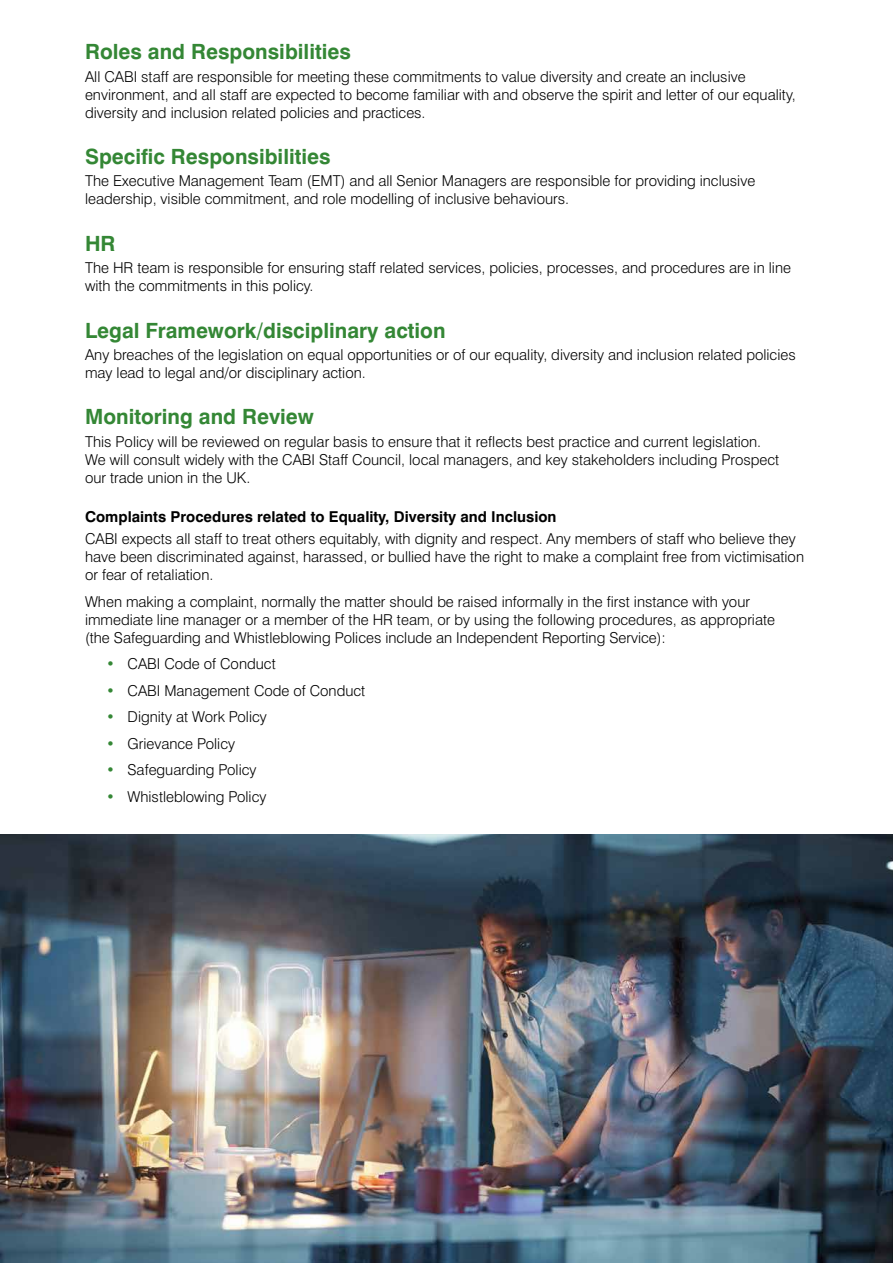
<style>
.page{position:relative;width:893px;height:1263px;background:#fff}
.page>*{position:absolute;margin:0;border:0;box-sizing:border-box;transform-origin:0 0}
.t1{font:700 21px "Swiss 721 BT";color:#348735}
.t2{font:300 15px/18px "Swiss 721 BT";color:#000}
.t3{font:700 15px "Swiss 721 BT";color:#000}
.s1{color:#348735}
</style>
<div class="page">
<img style="left:0;top:835px;width:893px;height:428px">
<h1 class="t1" style="left:85px;top:39px;width:267px">Roles and Responsibilities</h1>
<p class="t2" style="left:85px;top:67px;width:712px">All CABI staff are responsible for meeting these commitments to value diversity and create an inclusive environment, and all staff are expected to become familiar with and observe the spirit and letter of our equality, diversity and inclusion related policies and practices.</p>
<h1 class="t1" style="left:85px;top:144px;width:247px">Specific Responsibilities</h1>
<p class="t2" style="left:85px;top:172px;width:672px">The Executive Management Team (EMT) and all Senior Managers are responsible for providing inclusive leadership, visible commitment, and role modelling of inclusive behaviours.</p>
<h1 class="t1" style="left:85px;top:231px;width:32px">HR</h1>
<p class="t2" style="left:85px;top:259px;width:707px">The HR team is responsible for ensuring staff related services, policies, processes, and procedures are in line with the commitments in this policy.</p>
<h1 class="t1" style="left:85px;top:317px;width:362px">Legal Framework/disciplinary action</h1>
<p class="t2" style="left:85px;top:345px;width:712px">Any breaches of the legislation on equal opportunities or of our equality, diversity and inclusion related policies may lead to legal and/or disciplinary action.</p>
<h1 class="t1" style="left:85px;top:404px;width:230px">Monitoring and Review</h1>
<p class="t2" style="left:85px;top:432px;width:696px">This Policy will be reviewed on regular basis to ensure that it reflects best practice and current legislation.<br>We will consult widely with the CABI Staff Council, local managers, and key stakeholders including Prospect our trade union in the UK.</p>
<p class="t3" style="left:85px;top:507px;width:473px">Complaints Procedures related to Equality, Diversity and Inclusion</p>
<p class="t2" style="left:85px;top:530px;width:720px">CABI expects all staff to treat others equitably, with dignity and respect. Any members of staff who believe they have been discriminated against, harassed, or bullied have the right to make a complaint free from victimisation or fear of retaliation.</p>
<p class="t2" style="left:85px;top:592px;width:691px">When making a complaint, normally the matter should be raised informally in the first instance with your immediate line manager or a member of the HR team, or by using the following procedures, as appropriate (the Safeguarding and Whistleblowing Polices include an Independent Reporting Service):</p>
<p class="t2" style="left:106px;top:655px;width:171px"><span class="s1">•</span> CABI Code of Conduct</p>
<p class="t2" style="left:106px;top:681px;width:261px"><span class="s1">•</span> CABI Management Code of Conduct</p>
<p class="t2" style="left:106px;top:708px;width:162px"><span class="s1">•</span> Dignity at Work Policy</p>
<p class="t2" style="left:106px;top:734px;width:130px"><span class="s1">•</span> Grievance Policy</p>
<p class="t2" style="left:106px;top:761px;width:152px"><span class="s1">•</span> Safeguarding Policy</p>
<p class="t2" style="left:106px;top:787px;width:162px"><span class="s1">•</span> Whistleblowing Policy</p>
</div>
